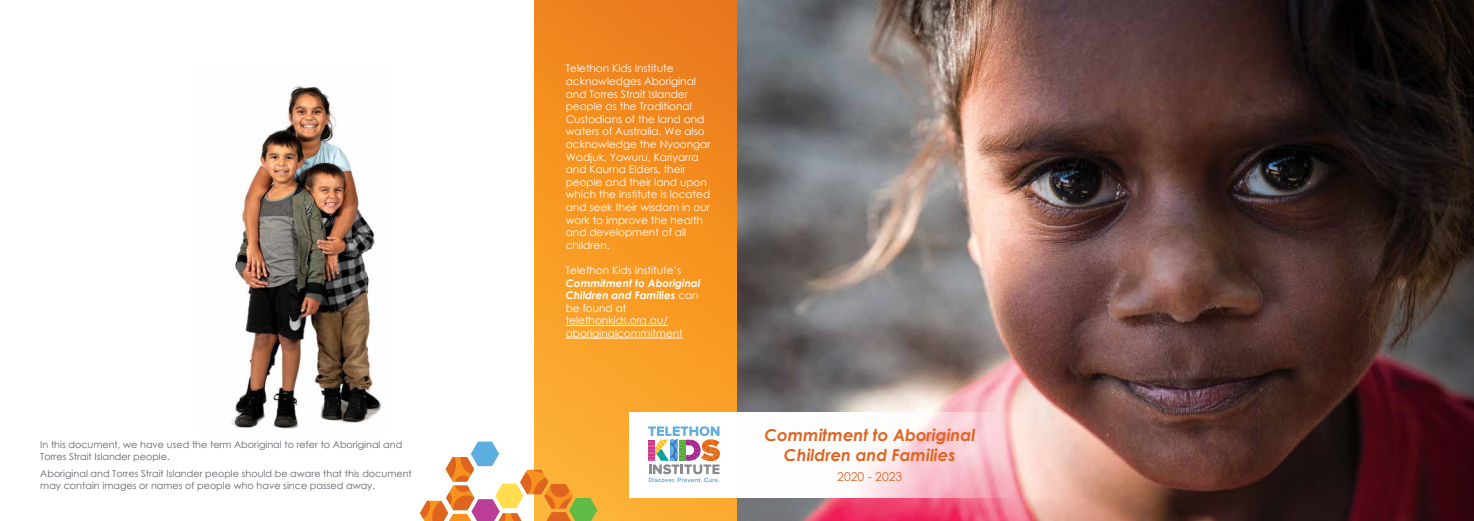
<style>
.page{position:relative;width:1474px;height:521px;background:#fff}
.page>*{position:absolute;margin:0;border:0;box-sizing:border-box;transform-origin:0 0}
.t1{font:italic 700 16.45px/19.8px "Century Gothic";color:#df6420;text-align:center}
.t2{font:12.25px "Century Gothic";color:#df6420}
.t3{font:10.5px/12.6px "Century Gothic";color:#fff}
.t4{font:9.62px/12.2px "Century Gothic";color:#5f636a}
.s1{font-weight:700;font-style:italic}
</style>
<div class="page">
<img style="left:737px;top:0;width:558px;height:521px">
<svg style="left:737px;top:412px;width:284px;height:85px"></svg>
<img style="left:231px;top:85px;width:151px;height:344px">
<svg style="left:535px;top:0;width:202px;height:521px;background:#f59424"></svg>
<svg style="left:420px;top:441px;width:200px;height:80px"></svg>
<div style="left:630px;top:412px;width:107px;height:85px;background:#fff"></div>
<svg style="left:648px;top:426px;width:72px;height:56px"></svg>
<hr style="left:566px;top:325px;width:102px;height:1px;background:#fff">
<hr style="left:566px;top:338px;width:116px;height:1px;background:#fff">
<svg style="left:1295px;top:0;width:178px;height:521px;background:#2c1717"></svg>
<p class="t4" style="left:40px;top:438px;width:363px">In this document, we have used the term Aboriginal to refer to Aboriginal and<br>Torres Strait Islander people.</p>
<p class="t4" style="left:40px;top:467px;width:373px">Aboriginal and Torres Strait Islander people should be aware that this document may contain images or names of people who have since passed away.</p>
<p class="t3" style="left:566px;top:62px;width:146px">Telethon Kids Institute acknowledges Aboriginal and Torres Strait Islander people as the Traditional<br>Custodians of the land and waters of Australia. We also acknowledge the Nyoongar<br>Wadjuk, Yawuru, Kariyarra and Kaurna Elders, their people and their land upon which the Institute is located and seek their wisdom in our work to improve the health and development of all children.</p>
<p class="t3" style="left:566px;top:264px;width:117px">Telethon Kids Institute’s</p>
<p class="t3" style="left:566px;top:276px;width:136px"><span class="s1">Commitment to Aboriginal<br>Children and Families</span> can be found at telethonkids.org.au/ aboriginalcommitment</p>
<h1 class="t1" style="left:764px;top:424px;width:212px">Commitment to Aboriginal<br>Children and Families</h1>
<p class="t2" style="left:837px;top:467px;width:67px">2020 - 2023</p>
</div>
